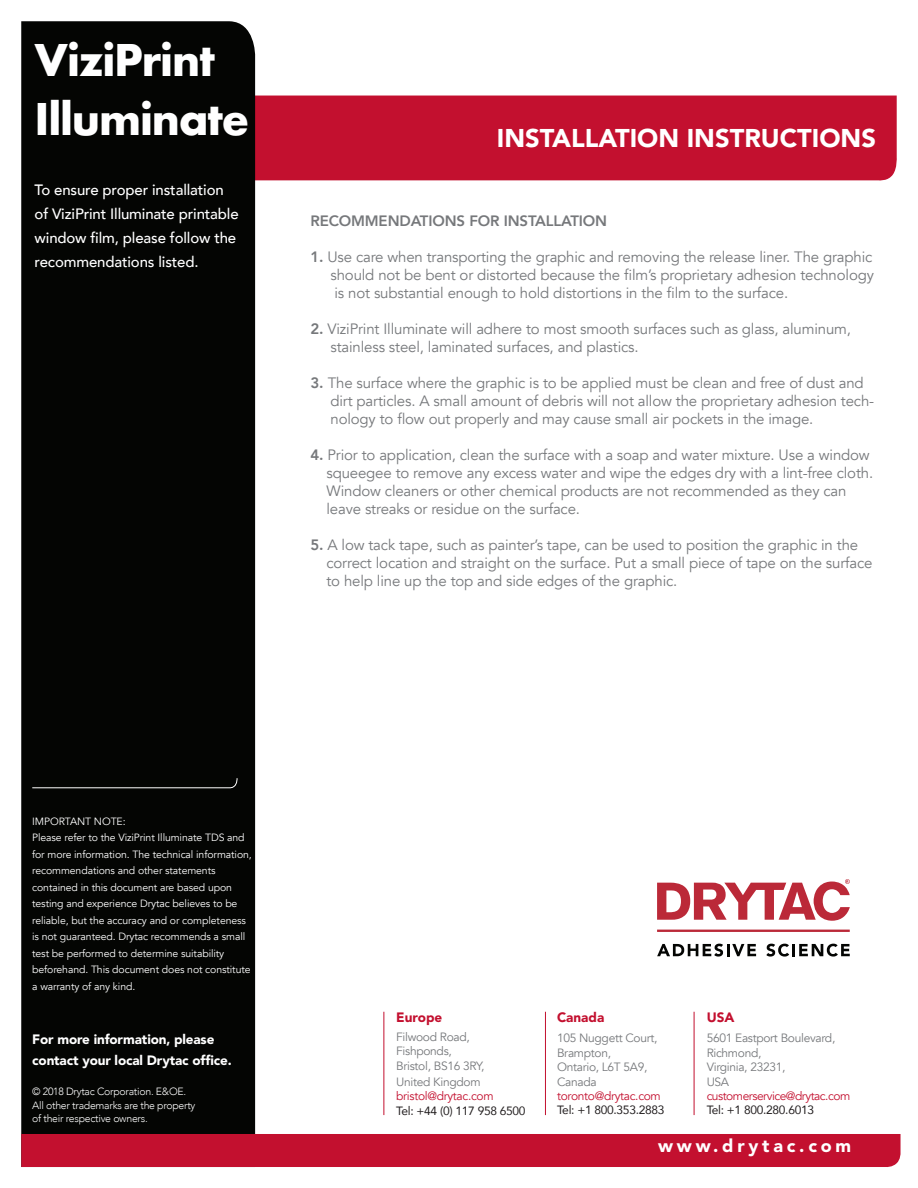
<style>
.page{position:relative;width:918px;height:1188px;background:#fff}
.page>*{position:absolute;margin:0;border:0;box-sizing:border-box;transform-origin:0 0}
.t1{font:700 48px "Futura EF";letter-spacing:-.025em;color:#fff}
.t2{font:900 25.5px "Avenir";color:#fff}
.t3{font:900 18px "Avenir";letter-spacing:.21em;color:#fff}
.t4{font:15px/18px "Avenir";letter-spacing:-.01em;color:#76787b}
.t5{font:500 15px/24px "Avenir";letter-spacing:-.01em;color:#fff}
.t6{font:800 15px "Avenir";letter-spacing:-.01em;color:#76787b}
.t7{font:900 13.5px/21px "Avenir";letter-spacing:-.01em;color:#fff}
.t8{font:900 13.5px "Avenir";color:#c3102f}
.t9{font:12px "Avenir";letter-spacing:-.025em;color:#76787b}
.t10{font:12px "Avenir";letter-spacing:-.025em;color:#c3102f}
.t11{font:12px "Avenir";letter-spacing:-.025em;color:#231f20}
.t12{font:10.5px/16.5px "Avenir";letter-spacing:-.01em;color:#fff}
.t13{font:300 10.5px/13.5px "Avenir";letter-spacing:-.025em;color:#fff}
.s1{font-weight:800}
</style>
<div class="page">
<div style="left:255px;top:96px;width:642px;height:86px;background:#c3102f"></div>
<div style="left:21px;top:21px;width:234px;height:1113px;background:#040503"></div>
<div style="left:21px;top:1134px;width:880px;height:33px;background:#c3102f"></div>
<svg style="left:32px;top:778px;width:207px;height:11px;background:#1b1c1a"></svg>
<hr style="left:384px;top:1012px;width:1px;height:103px;background:#c3102f">
<hr style="left:545px;top:1012px;width:1px;height:103px;background:#c3102f">
<hr style="left:694px;top:1012px;width:1px;height:103px;background:#c3102f">
<svg style="left:657px;top:879px;width:193px;height:42px"></svg>
<svg style="left:657px;top:944px;width:99px;height:13px"></svg>
<svg style="left:766px;top:944px;width:84px;height:13px"></svg>
<hr style="left:657px;top:930px;width:193px;height:2px;background:#bb2938">
<p class="t1" style="left:35px;top:31px;width:182px">ViziPrint</p>
<p class="t1" style="left:35px;top:90px;width:216px">Illuminate</p>
<p class="t5" style="left:35px;top:177px;width:206px">To ensure proper installation of ViziPrint Illuminate printable window film, please follow the recommendations listed.</p>
<p class="t2" style="left:497px;top:116px;width:381px">INSTALLATION INSTRUCTIONS</p>
<p class="t6" style="left:310px;top:209px;width:298px">RECOMMENDATIONS FOR INSTALLATION</p>
<p class="t4" style="left:330px;top:248px;width:545px;text-align:justify;text-indent:-20px"><span class="s1">1.</span> Use care when transporting the graphic and removing the release liner. The graphic should not be bent or distorted because the film’s proprietary adhesion technology is not substantial enough to hold distortions in the film to the surface.</p>
<p class="t4" style="left:330px;top:320px;width:522px;text-indent:-20px"><span class="s1">2.</span> ViziPrint Illuminate will adhere to most smooth surfaces such as glass, aluminum, stainless steel, laminated surfaces, and plastics.</p>
<p class="t4" style="left:330px;top:374px;width:545px;text-indent:-20px"><span class="s1">3.</span> The surface where the graphic is to be applied must be clean and free of dust and dirt particles. A small amount of debris will not allow the proprietary adhesion tech&shy;nology to flow out properly and may cause small air pockets in the image.</p>
<p class="t4" style="left:326px;top:446px;width:548px;text-indent:-16px"><span class="s1">4.</span> Prior to application, clean the surface with a soap and water mixture. Use a window squeegee to remove any excess water and wipe the edges dry with a lint-free cloth.<br>Window cleaners or other chemical products are not recommended as they can leave streaks or residue on the surface.</p>
<p class="t4" style="left:326px;top:536px;width:548px;text-indent:-16px"><span class="s1">5.</span> A low tack tape, such as painter’s tape, can be used to position the graphic in the correct location and straight on the surface. Put a small piece of tape on the surface to help line up the top and side edges of the graphic.</p>
<p class="t12" style="left:32px;top:813px;width:95px">IMPORTANT NOTE:</p>
<p class="t12" style="left:32px;top:830px;width:221px">Please refer to the ViziPrint Illuminate TDS and for more information. The technical information, recommendations and other statements contained in this document are based upon testing and experience Drytac believes to be reliable, but the accuracy and or completeness is not guaranteed. Drytac recommends a small test be performed to determine suitability beforehand. This document does not constitute a warranty of any kind.</p>
<p class="t7" style="left:32px;top:1028px;width:201px">For more information, please contact your local Drytac office.</p>
<p class="t13" style="left:32px;top:1085px;width:165px">© 2018 Drytac Corporation. E&amp;OE.<br>All other trademarks are the property of their respective owners.</p>
<p class="t8" style="left:396px;top:1006px;width:47px">Europe</p>
<p class="t9" style="left:396px;top:1030px;width:75px">Filwood Road,</p>
<p class="t9" style="left:396px;top:1044px;width:57px">Fishponds,</p>
<p class="t9" style="left:396px;top:1058px;width:90px">Bristol, BS16 3RY,</p>
<p class="t9" style="left:396px;top:1075px;width:86px">United Kingdom</p>
<p class="t10" style="left:396px;top:1089px;width:99px">bristol@drytac.com</p>
<p class="t11" style="left:396px;top:1101px;width:131px">Tel: +44 (0) 117 958 6500</p>
<p class="t8" style="left:557px;top:1006px;width:49px">Canada</p>
<p class="t9" style="left:557px;top:1031px;width:102px">105 Nuggett Court,</p>
<p class="t9" style="left:557px;top:1046px;width:56px">Brampton,</p>
<p class="t9" style="left:557px;top:1060px;width:92px">Ontario, L6T 5A9,</p>
<p class="t9" style="left:557px;top:1074px;width:41px">Canada</p>
<p class="t10" style="left:557px;top:1089px;width:105px">toronto@drytac.com</p>
<p class="t11" style="left:557px;top:1101px;width:109px">Tel: +1 800.353.2883</p>
<p class="t8" style="left:707px;top:1006px;width:29px">USA</p>
<p class="t9" style="left:707px;top:1031px;width:130px">5601 Eastport Boulevard,</p>
<p class="t9" style="left:707px;top:1046px;width:56px">Richmond,</p>
<p class="t9" style="left:707px;top:1060px;width:80px">Virginia, 23231,</p>
<p class="t9" style="left:707px;top:1074px;width:24px">USA</p>
<p class="t10" style="left:707px;top:1089px;width:145px">customerservice@drytac.com</p>
<p class="t11" style="left:707px;top:1101px;width:109px">Tel: +1 800.280.6013</p>
<p class="t3" style="left:658px;top:1130px;width:195px">www.drytac.com</p>
</div>
